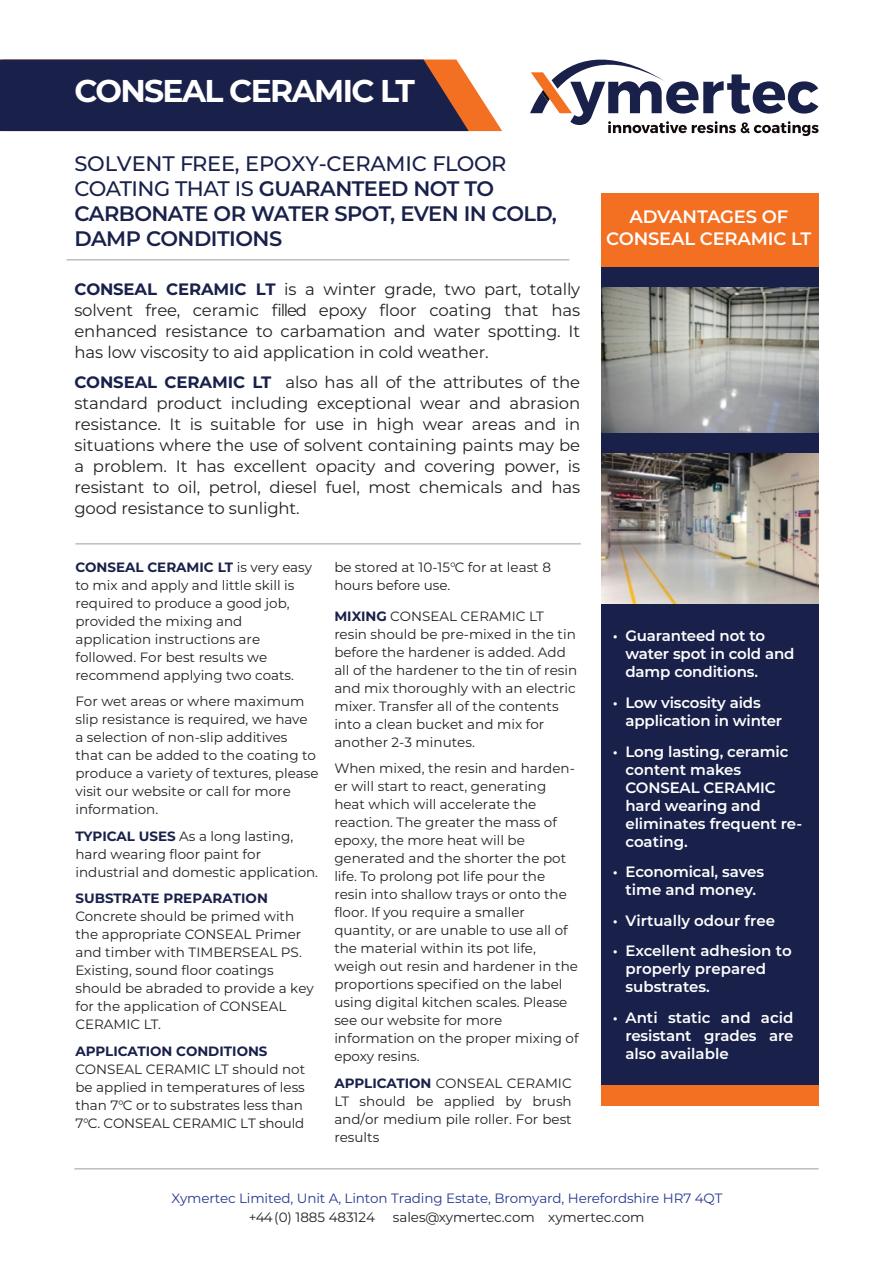
<style>
.page{position:relative;width:893px;height:1263px;background:#fff}
.page>*{position:absolute;margin:0;border:0;box-sizing:border-box;transform-origin:0 0}
.t1{font:700 31.5px "Montserrat";letter-spacing:-.05em;color:#fff}
.t2{font:600 21px/25.2px "Montserrat";letter-spacing:-.025em;color:#19214b}
.t3{font:600 18px/21.6px "Montserrat";letter-spacing:-.01em;color:#fff;text-align:center}
.t4{font:16.5px/21px "Montserrat";letter-spacing:-.005em;color:#231f20;text-align:justify}
.t5{font:600 15px/18px "Montserrat";letter-spacing:-.01em;color:#fff}
.t6{font:13.5px/18px "Montserrat";color:#231f20}
.t7{font:13.5px "Montserrat";letter-spacing:-.01em;color:#273890}
.t8{font:700 13.5px "Montserrat";color:#19214b}
.s1{font-weight:500}
.s2{font-weight:700;color:#19214b}
</style>
<div class="page">
<div style="left:601px;top:1074px;width:218px;height:31px;background:#f36f21"></div>
<div style="left:601px;top:257px;width:218px;height:827px;background:#19214b"></div>
<div style="left:601px;top:193px;width:218px;height:73px;background:#f36f21"></div>
<img style="left:601px;top:287px;width:218px;height:145px">
<img style="left:601px;top:453px;width:218px;height:151px">
<hr style="left:67px;top:259px;width:502px;height:1px;background:#bcbdc0">
<svg style="left:530px;top:59px;width:289px;height:77px"></svg>
<svg style="left:0;top:60px;width:502px;height:71px;background:#312f50"></svg>
<hr style="left:75px;top:543px;width:506px;height:2px;background:#bcbdc0">
<hr style="left:74px;top:1168px;width:745px;height:1px;background:#bcbdc0">
<h1 class="t1" style="left:74px;top:72px;width:342px">CONSEAL CERAMIC LT</h1>
<h2 class="t2" style="left:74px;top:151px;width:484px"><span class="s1">SOLVENT FREE, EPOXY-CERAMIC FLOOR<br>COATING THAT IS</span> GUARANTEED NOT TO<br>CARBONATE OR WATER SPOT, EVEN IN COLD,<br>DAMP CONDITIONS</h2>
<p class="t4" style="left:74px;top:279px;width:507px"><span class="s2">CONSEAL CERAMIC LT</span> is a winter grade, two part, totally solvent free, ceramic filled epoxy floor coating that has enhanced resistance to carbamation and water spotting. It has low viscosity to aid application in cold weather.</p>
<p class="t4" style="left:74px;top:372px;width:507px"><span class="s2">CONSEAL CERAMIC LT</span> also has all of the attributes of the standard product including exceptional wear and abrasion resistance. It is suitable for use in high wear areas and in situations where the use of solvent containing paints may be a problem. It has excellent opacity and covering power, is resistant to oil, petrol, diesel fuel, most chemicals and has good resistance to sunlight.</p>
<p class="t6" style="left:75px;top:558px;width:238px"><span class="s2">CONSEAL CERAMIC LT</span> is very easy to mix and apply and little skill is required to produce a good job, provided the mixing and application instructions are followed. For best results we recommend applying two coats.</p>
<p class="t6" style="left:75px;top:692px;width:245px">For wet areas or where maximum slip resistance is required, we have a selection of non-slip additives that can be added to the coating to produce a variety of textures, please visit our website or call for more information.</p>
<p class="t6" style="left:75px;top:827px;width:244px"><span class="s2">TYPICAL USES</span> As a long lasting, hard wearing floor paint for industrial and domestic application.</p>
<p class="t8" style="left:75px;top:890px;width:194px">SUBSTRATE PREPARATION</p>
<p class="t6" style="left:75px;top:907px;width:240px">Concrete should be primed with the appropriate CONSEAL Primer and timber with TIMBERSEAL PS.<br>Existing, sound floor coatings should be abraded to provide a key for the application of CONSEAL<br>CERAMIC LT.</p>
<p class="t8" style="left:75px;top:1043px;width:194px">APPLICATION CONDITIONS</p>
<p class="t6" style="left:75px;top:1060px;width:231px">CONSEAL CERAMIC LT should not be applied in temperatures of less than 7°C or to substrates less than<br>7°C. CONSEAL CERAMIC LT should</p>
<p class="t6" style="left:334px;top:558px;width:218px">be stored at 10-15°C for at least 8 hours before use.</p>
<p class="t6" style="left:334px;top:607px;width:244px"><span class="s2">MIXING</span> CONSEAL CERAMIC LT resin should be pre-mixed in the tin before the hardener is added. Add all of the hardener to the tin of resin and mix thoroughly with an electric mixer. Transfer all of the contents into a clean bucket and mix for another 2-3 minutes.</p>
<p class="t6" style="left:334px;top:759px;width:246px">When mixed, the resin and harden&shy;er will start to react, generating heat which will accelerate the reaction. The greater the mass of epoxy, the more heat will be generated and the shorter the pot life. To prolong pot life pour the resin into shallow trays or onto the floor. If you require a smaller quantity, or are unable to use all of the material within its pot life, weigh out resin and hardener in the proportions specified on the label using digital kitchen scales. Please see our website for more information on the proper mixing of epoxy resins.</p>
<p class="t6" style="left:334px;top:1074px;width:239px;text-align:justify"><span class="s2">APPLICATION</span> CONSEAL CERAMIC LT should be applied by brush and/or medium pile roller. For best results</p>
<h3 class="t3" style="left:606px;top:206px;width:207px">ADVANTAGES OF<br>CONSEAL CERAMIC LT</h3>
<p class="t5" style="left:625px;top:627px;width:171px;text-indent:-13px">• Guaranteed not to water spot in cold and damp conditions.</p>
<p class="t5" style="left:625px;top:694px;width:158px;text-indent:-13px">• Low viscosity aids application in winter</p>
<p class="t5" style="left:625px;top:742px;width:178px;text-indent:-13px">• Long lasting, ceramic content makes<br>CONSEAL CERAMIC hard wearing and eliminates frequent re&shy;coating.</p>
<p class="t5" style="left:613px;top:863px;width:153px;text-align:center">• Economical, saves time and money.</p>
<p class="t5" style="left:613px;top:912px;width:164px">• Virtually odour free</p>
<p class="t5" style="left:625px;top:942px;width:168px;text-indent:-13px">• Excellent adhesion to properly prepared substrates.</p>
<p class="t5" style="left:625px;top:1009px;width:169px;text-align:justify;text-indent:-13px">• Anti static and acid resistant grades are also available</p>
<p class="t7" style="left:171px;top:1189px;width:553px">Xymertec Limited, Unit A, Linton Trading Estate, Bromyard, Herefordshire HR7 4QT</p>
<p class="t6" style="left:249px;top:1208px;width:128px">+44(0) 1885 483124</p>
<p class="t6" style="left:393px;top:1208px;width:253px">sales@xymertec.com xymertec.com</p>
</div>
